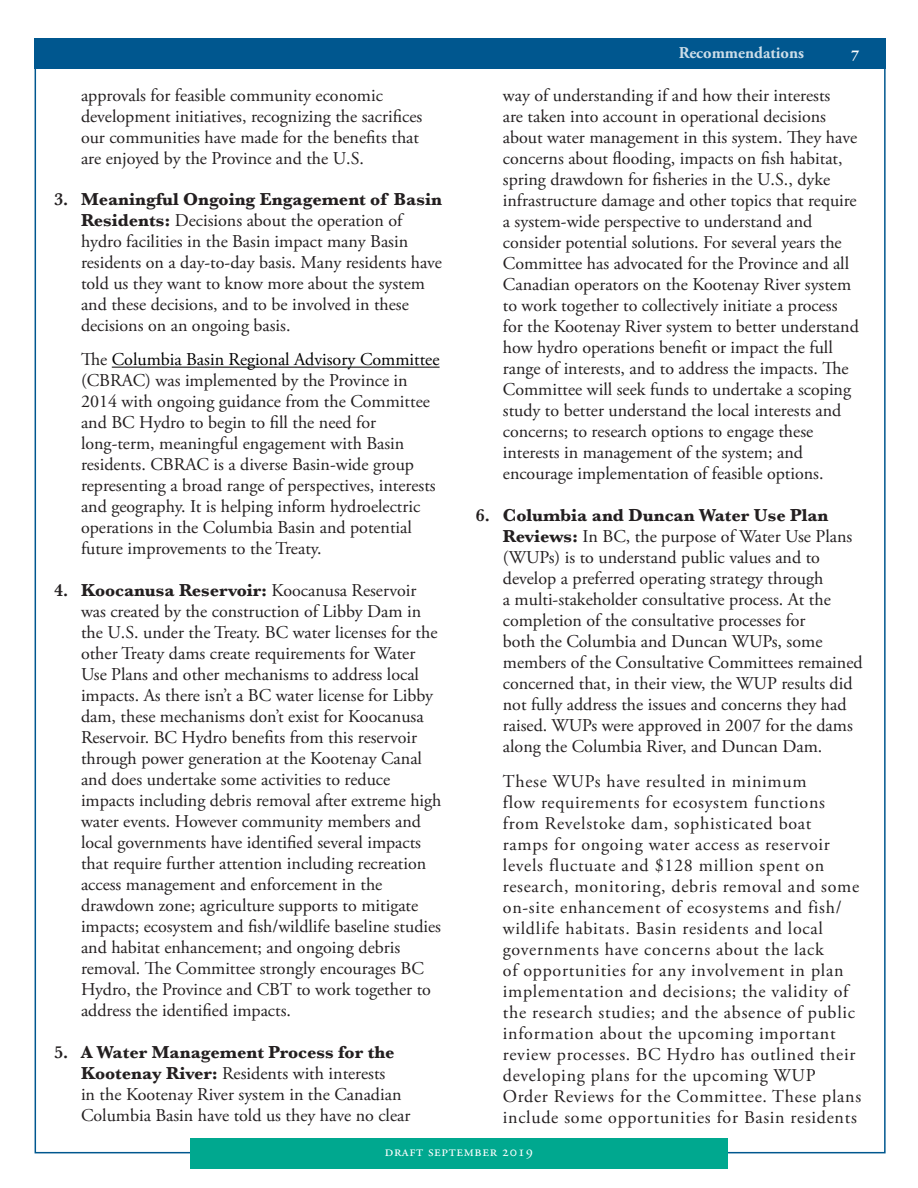
<style>
.page{position:relative;width:918px;height:1188px;background:#fff}
.page>*{position:absolute;margin:0;border:0;box-sizing:border-box;transform-origin:0 0}
.bullet_para{font:18px/21px "Adobe Garamond Pro";color:#231f20}
.bullet_para-2{font:18px/21px "Adobe Garamond Pro";letter-spacing:.04em;color:#231f20}
.t1{font:700 16.5px "Adobe Garamond Pro";color:#fff}
.t2{font:15px "Adobe Garamond Pro";letter-spacing:.04em;color:#fff}
.t3{font:700 15px "Adobe Garamond Pro";color:#fff}
.s1{font-family:"Baskerville";font-weight:600}
.s2{font-family:"Baskerville";font-weight:700}
.s3{color:#000}
</style>
<div class="page">
<div style="left:35px;top:38px;width:851px;height:31px;background:#00578f"></div>
<div style="left:190px;top:1138px;width:538px;height:31px;background:#00a88f"></div>
<hr style="left:112px;top:367px;width:328px;height:1px;background:#000">
<p class="bullet_para" style="left:81px;top:85px;width:343px">approvals for feasible community economic development initiatives, recognizing the sacrifices our communities have made for the benefits that are enjoyed by the Province and the U.S.</p>
<p class="bullet_para" style="left:81px;top:189px;width:363px;text-indent:-27px"><span class="s1">3.</span> <span class="s2">Meaningful Ongoing Engagement of Basin Residents:</span> Decisions about the operation of hydro facilities in the Basin impact many Basin residents on a day-to-day basis. Many residents have told us they want to know more about the system and these decisions, and to be involved in these decisions on an ongoing basis.</p>
<p class="bullet_para" style="left:81px;top:350px;width:360px">The <span class="s3">Columbia Basin Regional Advisory Committee </span>(CBRAC) was implemented by the Province in 2014 with ongoing guidance from the Committee and BC Hydro to begin to fill the need for long-term, meaningful engagement with Basin residents. CBRAC is a diverse Basin-wide group representing a broad range of perspectives, interests and geography. It is helping inform hydroelectric operations in the Columbia Basin and potential future improvements to the Treaty.</p>
<p class="bullet_para" style="left:81px;top:580px;width:362px;text-indent:-27px"><span class="s1">4.</span> <span class="s2">Koocanusa Reservoir:</span> Koocanusa Reservoir was created by the construction of Libby Dam in the U.S. under the Treaty. BC water licenses for the other Treaty dams create requirements for Water Use Plans and other mechanisms to address local impacts. As there isn’t a BC water license for Libby dam, these mechanisms don’t exist for Koocanusa Reservoir. BC Hydro benefits from this reservoir through power generation at the Kootenay Canal and does undertake some activities to reduce impacts including debris removal after extreme high water events. However community members and local governments have identified several impacts that require further attention including recreation access management and enforcement in the drawdown zone; agriculture supports to mitigate impacts; ecosystem and fish/wildlife baseline studies and habitat enhancement; and ongoing debris removal. The Committee strongly encourages BC Hydro, the Province and CBT to work together to address the identified impacts.</p>
<p class="bullet_para" style="left:81px;top:1043px;width:331px;text-indent:-27px"><span class="s1">5.</span> <span class="s2">A Water Management Process for the Kootenay River:</span> Residents with interests<br>in the Kootenay River system in the Canadian Columbia Basin have told us they have no clear</p>
<p class="t1" style="left:679px;top:44px;width:127px">Recommendations</p>
<p class="t3" style="left:851px;top:46px;width:9px">7</p>
<p class="bullet_para" style="left:503px;top:85px;width:358px">way of understanding if and how their interests<br>are taken into account in operational decisions about water management in this system. They have concerns about flooding, impacts on fish habitat, spring drawdown for fisheries in the U.S., dyke infrastructure damage and other topics that require a system-wide perspective to understand and consider potential solutions. For several years the Committee has advocated for the Province and all Canadian operators on the Kootenay River system to work together to collectively initiate a process for the Kootenay River system to better understand how hydro operations benefit or impact the full range of interests, and to address the impacts. The Committee will seek funds to undertake a scoping study to better understand the local interests and concerns; to research options to engage these interests in management of the system; and encourage implementation of feasible options.</p>
<p class="bullet_para" style="left:503px;top:506px;width:361px;text-indent:-27px"><span class="s1">6.</span> <span class="s2">Columbia and Duncan Water Use Plan Reviews:</span> In BC, the purpose of Water Use Plans (WUPs) is to understand public values and to develop a preferred operating strategy through<br>a multi-stakeholder consultative process. At the completion of the consultative processes for<br>both the Columbia and Duncan WUPs, some members of the Consultative Committees remained concerned that, in their view, the WUP results did not fully address the issues and concerns they had raised. WUPs were approved in 2007 for the dams along the Columbia River, and Duncan Dam.</p>
<p class="bullet_para-2" style="left:503px;top:771px;width:360px">These WUPs have resulted in minimum<br>flow requirements for ecosystem functions from Revelstoke dam, sophisticated boat<br>ramps for ongoing water access as reservoir levels fluctuate and $128 million spent on research, monitoring, debris removal and some on-site enhancement of ecosystems and fish/ wildlife habitats. Basin residents and local governments have concerns about the lack<br>of opportunities for any involvement in plan implementation and decisions; the validity of the research studies; and the absence of public information about the upcoming important review processes. BC Hydro has outlined their developing plans for the upcoming WUP Order Reviews for the Committee. These plans include some opportunities for Basin residents</p>
<p class="t2" style="left:385px;top:1142px;width:150px">draft september 2019</p>
</div>
